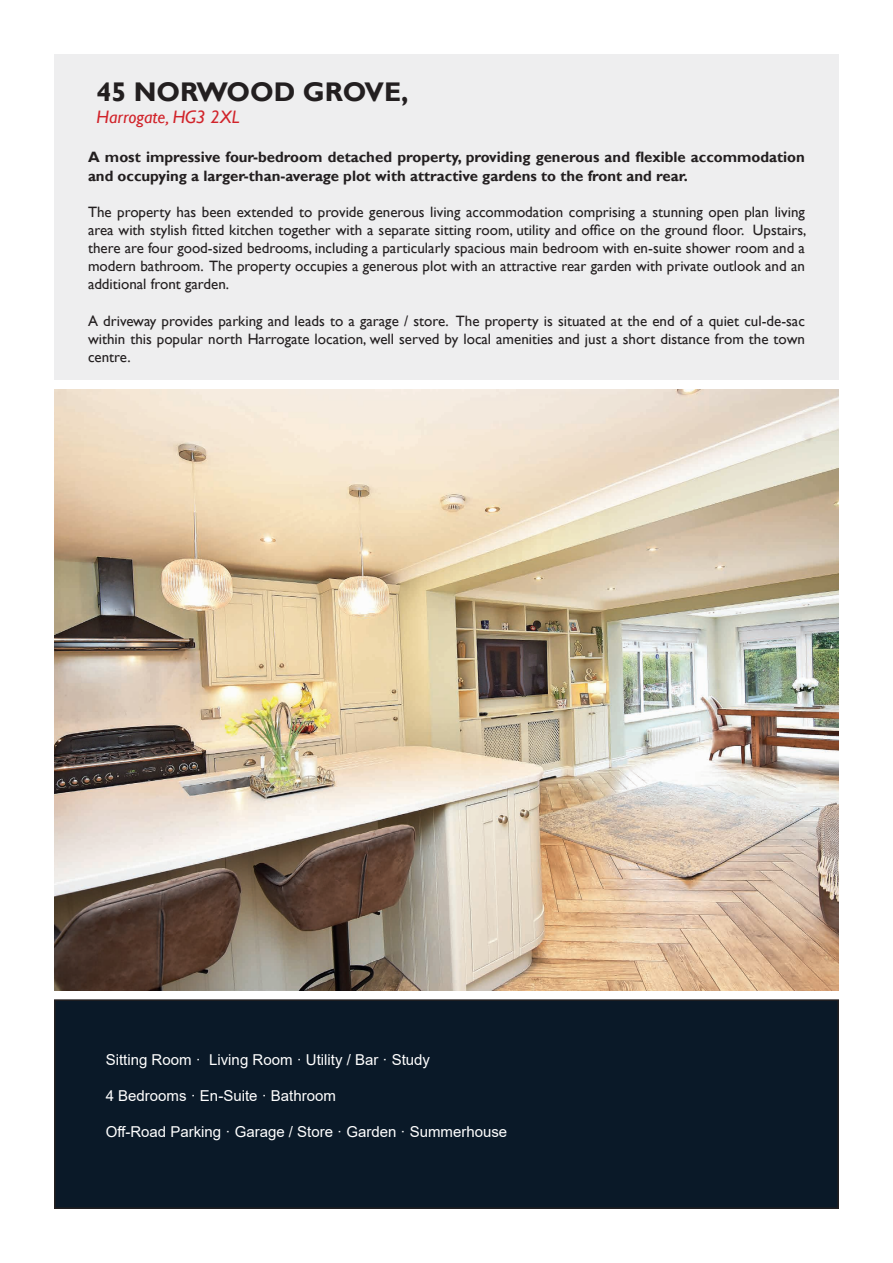
<style>
.page{position:relative;width:893px;height:1263px;background:#fff}
.page>*{position:absolute;margin:0;border:0;box-sizing:border-box;transform-origin:0 0}
.t1{font:700 27px "Gill Sans";color:#231f20}
.t2{font:italic 18px "Gill Sans";color:#d1232a}
.t3{font:15px/18.1px "Gill Sans";color:#231f20;text-align:justify}
.t4{font:700 15px/18.1px "Gill Sans";color:#231f20}
.t5{font:15px "Arial";color:#fff}
</style>
<div class="page">
<div style="left:55px;top:1000px;width:783px;height:208px;background:#0a1928"></div>
<div style="left:54px;top:999px;width:785px;height:210px;border:2px solid #231f20"></div>
<div style="left:54px;top:54px;width:785px;height:326px;background:#eeeeef"></div>
<img style="left:54px;top:390px;width:785px;height:601px">
<h1 class="t1" style="left:97px;top:75px;width:313px">45 NORWOOD GROVE,</h1>
<p class="t2" style="left:97px;top:106px;width:144px">Harrogate, HG3 2XL</p>
<p class="t4" style="left:88px;top:149px;width:718px">A most impressive four-bedroom detached property, providing generous and flexible accommodation and occupying a larger-than-average plot with attractive gardens to the front and rear.</p>
<p class="t3" style="left:88px;top:203px;width:720px">The property has been extended to provide generous living accommodation comprising a stunning open plan living area with stylish fitted kitchen together with a separate sitting room, utility and office on the ground floor. Upstairs, there are four good-sized bedrooms, including a particularly spacious main bedroom with en-suite shower room and a modern bathroom. The property occupies a generous plot with an attractive rear garden with private outlook and an additional front garden.</p>
<p class="t3" style="left:88px;top:312px;width:718px">A driveway provides parking and leads to a garage / store. The property is situated at the end of a quiet cul-de-sac within this popular north Harrogate location, well served by local amenities and just a short distance from the town centre.</p>
<p class="t5" style="left:106px;top:1049px;width:326px">Sitting Room · Living Room · Utility / Bar · Study</p>
<p class="t5" style="left:106px;top:1085px;width:232px">4 Bedrooms · En-Suite · Bathroom</p>
<p class="t5" style="left:106px;top:1121px;width:403px">Off-Road Parking · Garage / Store · Garden · Summerhouse</p>
</div>
